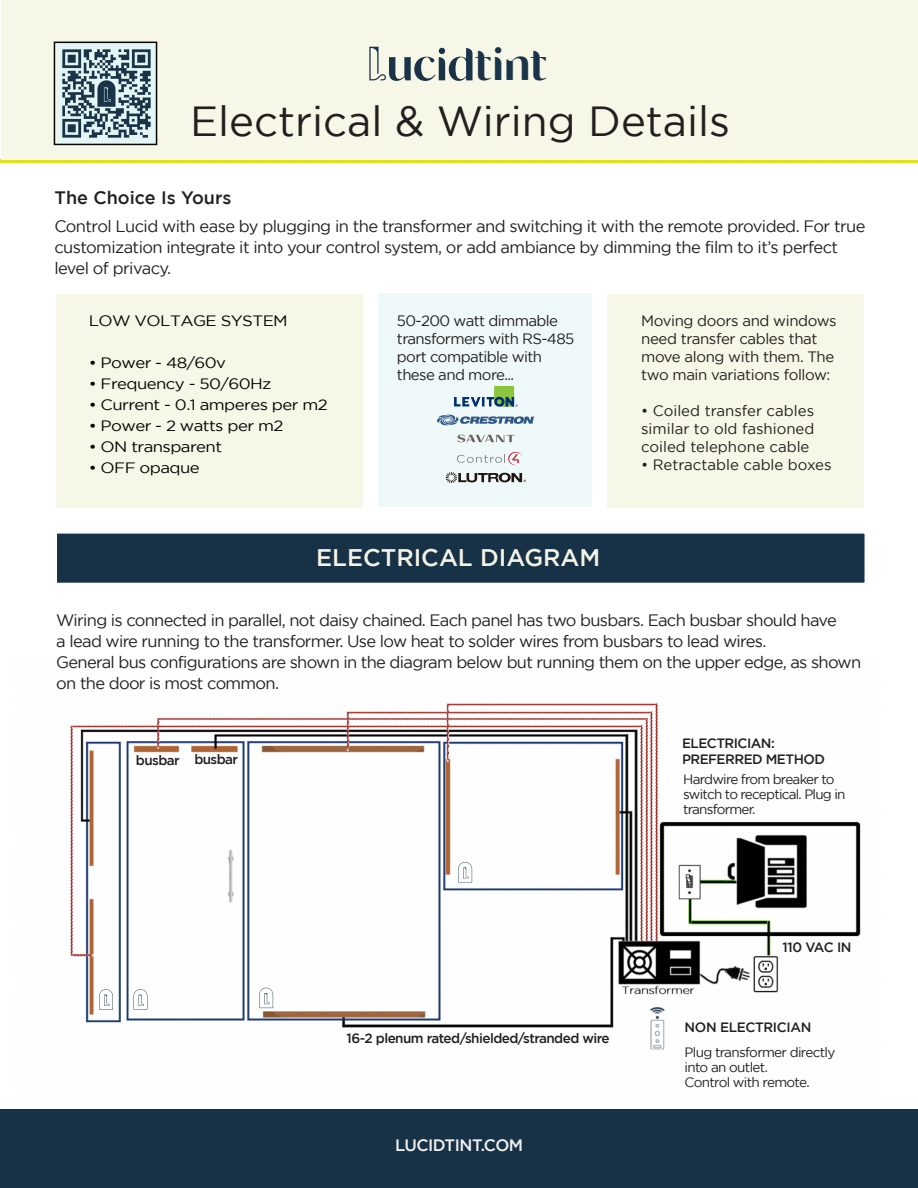
<style>
.page{position:relative;width:918px;height:1188px;background:#fff}
.page>*{position:absolute;margin:0;border:0;box-sizing:border-box;transform-origin:0 0}
.t1{font:44.7px "Tangerine";color:#1a3348}
.t2{font:42px "Gotham";color:#231f20}
.t3{font:500 24px "Gotham";color:#f5f3e5}
.t4{font:500 18px "Gotham";color:#231f20}
.t5{font:16.5px/21px "Gotham";letter-spacing:-.04em;color:#231f20}
.t6{font:500 16.5px "Gotham";letter-spacing:-.03em;color:#f2f2f1}
.t7{font:15px/18px "Gotham";letter-spacing:-.025em;color:#231f20}
.t8{font:15px "Gotham";letter-spacing:-.035em;color:#040503;scale:1.12 1}
.t9{font:15px "Gotham";color:#231f20}
.t10{font:13.5px/15px "Gotham";letter-spacing:-.055em;color:#231f20}
.t11{font:500 13.5px/16.5px "Gotham";letter-spacing:-.04em;color:#231f20}
</style>
<div class="page">
<hr style="left:0;top:160px;width:918px;height:3px;background:#dde21c">
<img style="left:69px;top:703px;width:792px;height:347px">
<div style="left:0;top:1110px;width:917px;height:78px;background:#173247"></div>
<svg style="left:133px;top:989px;width:14px;height:21px"></svg>
<svg style="left:99px;top:989px;width:14px;height:21px"></svg>
<svg style="left:259px;top:988px;width:14px;height:20px"></svg>
<svg style="left:458px;top:862px;width:14px;height:20px"></svg>
<div style="left:56px;top:532px;width:810px;height:52px;background:#173247;border:2px solid #fff"></div>
<div style="left:2px;top:0;width:916px;height:160px;background:#f6f7e6"></div>
<svg style="left:369px;top:47px;width:104px;height:34px"></svg>
<img style="left:57px;top:45px;width:97px;height:97px">
<div style="left:54px;top:42px;width:103px;height:103px;border:2px solid #040503"></div>
<div style="left:56px;top:294px;width:307px;height:214px;background:#f6f7e6"></div>
<div style="left:378px;top:294px;width:213px;height:213px;background:#f0f9fa"></div>
<svg style="left:457px;top:451px;width:66px;height:15px"></svg>
<svg style="left:446px;top:472px;width:80px;height:11px"></svg>
<svg style="left:457px;top:435px;width:58px;height:7px"></svg>
<svg style="left:437px;top:414px;width:97px;height:12px"></svg>
<img style="left:454px;top:386px;width:64px;height:21px">
<div style="left:607px;top:294px;width:257px;height:214px;background:#f6f7e6"></div>
<h1 class="t1" style="left:475px;top:38px;width:75px">tint</h1>
<h2 class="t2" style="left:190px;top:98px;width:542px">Electrical &amp; Wiring Details</h2>
<p class="t4" style="left:54px;top:188px;width:179px">The Choice Is Yours</p>
<p class="t5" style="left:54px;top:215px;width:813px">Control Lucid with ease by plugging in the transformer and switching it with the remote provided. For true customization integrate it into your control system, or add ambiance by dimming the film to it’s perfect level of privacy.</p>
<p class="t8" style="left:89px;top:313px;width:179px">LOW VOLTAGE SYSTEM</p>
<p class="t8" style="left:89px;top:355px;width:124px">• Power - 48/60v</p>
<p class="t8" style="left:89px;top:376px;width:165px">• Frequency - 50/60Hz</p>
<p class="t8" style="left:89px;top:397px;width:215px">• Current - 0.1 amperes per m2</p>
<p class="t8" style="left:89px;top:418px;width:175px">• Power - 2 watts per m2</p>
<p class="t8" style="left:89px;top:439px;width:121px">• ON transparent</p>
<p class="t8" style="left:89px;top:460px;width:101px">• OFF opaque</p>
<p class="t7" style="left:397px;top:312px;width:179px">50-200 watt dimmable transformers with RS-485 port compatible with these and more...</p>
<p class="t7" style="left:641px;top:312px;width:197px">Moving doors and windows need transfer cables that move along with them. The two main variations follow:</p>
<p class="t7" style="left:641px;top:402px;width:175px;text-align:justify">• Coiled transfer cables similar to old fashioned coiled telephone cable</p>
<p class="t9" style="left:641px;top:457px;width:192px">• Retractable cable boxes</p>
<h3 class="t3" style="left:316px;top:544px;width:286px">ELECTRICAL DIAGRAM</h3>
<p class="t5" style="left:56px;top:609px;width:806px">Wiring is connected in parallel, not daisy chained. Each panel has two busbars. Each busbar should have<br>a lead wire running to the transformer. Use low heat to solder wires from busbars to lead wires.<br>General bus configurations are shown in the diagram below but running them on the upper edge, as shown on the door is most common.</p>
<p class="t11" style="left:136px;top:751px;width:45px">busbar</p>
<p class="t11" style="left:194px;top:751px;width:45px">busbar</p>
<p class="t11" style="left:347px;top:1030px;width:265px">16-2 plenum rated/shielded/stranded wire</p>
<p class="t6" style="left:395px;top:1136px;width:130px">LUCIDTINT.COM</p>
<p class="t11" style="left:682px;top:735px;width:145px">ELECTRICIAN:<br>PREFERRED METHOD</p>
<p class="t10" style="left:683px;top:772px;width:164px">Hardwire from breaker to switch to receptical. Plug in transformer.</p>
<p class="t11" style="left:782px;top:939px;width:71px">110 VAC IN</p>
<p class="t11" style="left:685px;top:1019px;width:128px">NON ELECTRICIAN</p>
<p class="t10" style="left:685px;top:1045px;width:152px">Plug transformer directly into an outlet.<br>Control with remote.</p>
</div>
